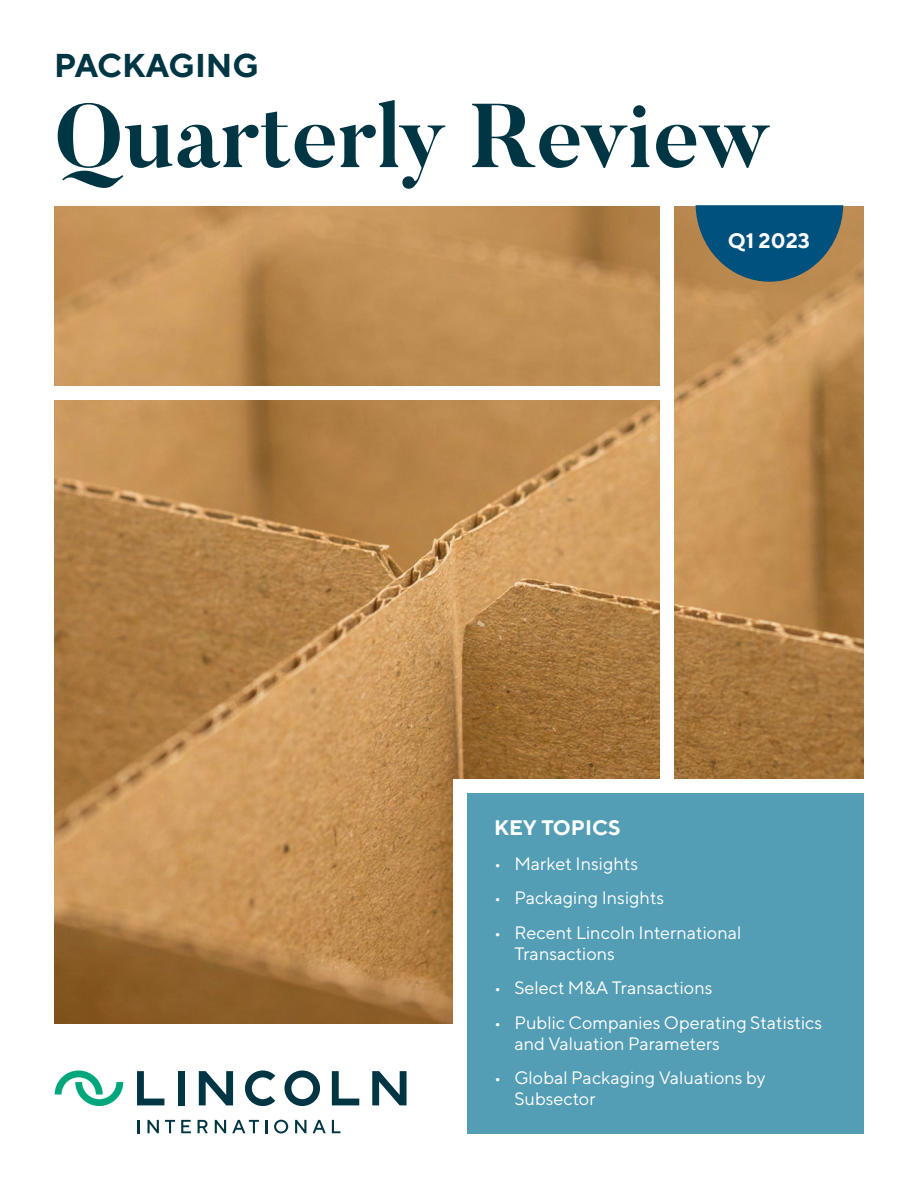
<style>
.page{position:relative;width:918px;height:1188px;background:#fff}
.page>*{position:absolute;margin:0;border:0;box-sizing:border-box;transform-origin:0 0}
.t1{font:700 90px "Butler";color:#003543}
.t2{font:700 33px "TT Norms";color:#003543}
.t3{font:700 21px "TT Norms";color:#fff}
.t4{font:18px/21px "TT Norms";color:#fff}
</style>
<div class="page">
<img style="left:54px;top:205px;width:810px;height:819px">
<svg style="left:696px;top:205px;width:147px;height:77px;background:#295d73"></svg>
<div style="left:467px;top:793px;width:397px;height:340px;background:#539db5"></div>
<div style="left:38px;top:387px;width:628px;height:13px;background:#fff"></div>
<div style="left:454px;top:779px;width:13px;height:365px;background:#fff"></div>
<div style="left:660px;top:194px;width:13px;height:592px;background:#fff"></div>
<div style="left:459px;top:779px;width:455px;height:14px;background:#fff"></div>
<div style="left:178px;top:1071px;width:7px;height:34px;background:#003543"></div>
<svg style="left:199px;top:1071px;width:34px;height:34px"></svg>
<svg style="left:137px;top:1071px;width:27px;height:34px"></svg>
<svg style="left:372px;top:1071px;width:35px;height:34px"></svg>
<svg style="left:332px;top:1071px;width:27px;height:34px"></svg>
<svg style="left:245px;top:1071px;width:30px;height:35px"></svg>
<svg style="left:284px;top:1071px;width:36px;height:35px"></svg>
<svg style="left:55px;top:1071px;width:68px;height:35px"></svg>
<svg style="left:138px;top:1120px;width:2px;height:13px"></svg>
<svg style="left:148px;top:1120px;width:11px;height:13px"></svg>
<svg style="left:165px;top:1120px;width:10px;height:13px"></svg>
<svg style="left:181px;top:1120px;width:10px;height:13px"></svg>
<svg style="left:198px;top:1120px;width:10px;height:13px"></svg>
<svg style="left:215px;top:1120px;width:11px;height:13px"></svg>
<svg style="left:232px;top:1120px;width:27px;height:13px"></svg>
<svg style="left:265px;top:1120px;width:2px;height:13px"></svg>
<svg style="left:274px;top:1120px;width:14px;height:13px"></svg>
<svg style="left:295px;top:1120px;width:11px;height:13px"></svg>
<svg style="left:313px;top:1120px;width:13px;height:13px"></svg>
<svg style="left:332px;top:1120px;width:8px;height:13px"></svg>
<h2 class="t2" style="left:54px;top:45px;width:207px">PACKAGING</h2>
<h1 class="t1" style="left:54px;top:78px;width:718px">Quarterly Review</h1>
<p class="t3" style="left:728px;top:228px;width:84px">Q1 2023</p>
<p class="t3" style="left:494px;top:815px;width:128px">KEY TOPICS</p>
<p class="t4" style="left:494px;top:853px;width:146px">• Market Insights</p>
<p class="t4" style="left:494px;top:887px;width:172px">• Packaging Insights</p>
<p class="t4" style="left:514px;top:922px;width:229px;text-indent:-20px">• Recent Lincoln International<br>Transactions</p>
<p class="t4" style="left:494px;top:977px;width:220px">• Select M&amp;A Transactions</p>
<p class="t4" style="left:514px;top:1012px;width:309px;text-indent:-20px">• Public Companies Operating Statistics and Valuation Parameters</p>
<p class="t4" style="left:514px;top:1067px;width:253px;text-indent:-20px">• Global Packaging Valuations by<br>Subsector</p>
</div>
